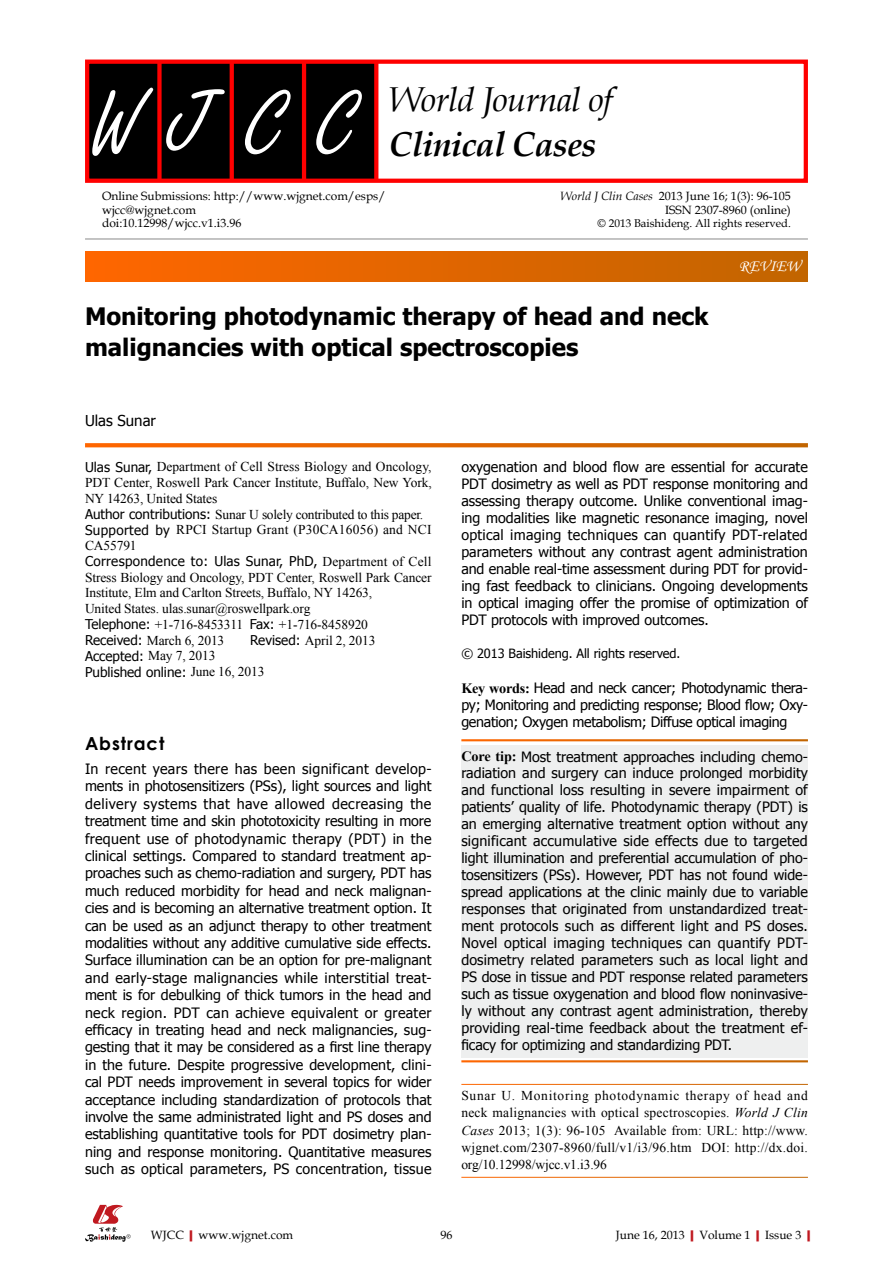
<style>
.page{position:relative;width:893px;height:1263px;background:#fff}
.page>*{position:absolute;margin:0;border:0;box-sizing:border-box;transform-origin:0 0}
.t1{font:94.5px "Freestyle Script";color:#fff;scale:.95 1}
.t2{font:italic 34.5px "Book Antiqua";letter-spacing:-.02em;color:#000}
.t3{font:italic 700 34.5px "Book Antiqua";letter-spacing:-.02em;color:#000}
.t4{font:700 24px/31.5px "Tahoma";color:#000}
.t5{font:700 18px "Century Gothic";letter-spacing:.05em;color:#000}
.t6{font:16.5px "Monotype Corsiva";color:#fff}
.t7{font:15px "Tahoma";color:#000}
.t8{font:14.25px/17px "Tahoma";letter-spacing:-.005em;color:#000;text-align:justify}
.t9{font:13.5px/15.8px "Times New Roman";letter-spacing:-.01em;color:#000}
.t10{font:13.5px/15.8px "Tahoma";letter-spacing:.01em;color:#000}
.t11{font:12.75px "Tahoma";letter-spacing:-.005em;color:#000}
.t12{font:12px/13.5px "Book Antiqua";color:#000;text-align:right}
.t13{font:11.25px "Book Antiqua";color:#000}
.s1{font-style:italic}
.s2{font-family:"Tahoma"}
.s3{font-family:"Times New Roman"}
.s4{font-family:"Times New Roman";font-weight:700}
.s5{font-weight:700;color:#c01920}
</style>
<div class="page">
<div style="left:85px;top:252px;width:723px;height:29px;background:linear-gradient(to right,#f60,#c16500)"></div>
<svg style="left:85px;top:443px;width:723px;height:4px;background:#e16a09"></svg>
<svg style="left:85px;top:1205px;width:46px;height:37px"></svg>
<hr style="left:85px;top:239px;width:723px;height:1px;background:#898989">
<div style="left:87px;top:61px;width:289px;height:121px;background:#000"></div>
<div style="left:157px;top:61px;width:5px;height:121px;background:#f00"></div>
<svg style="left:230px;top:65px;width:4px;height:113px"></svg>
<hr style="left:302px;top:61px;width:4px;height:121px;background:#f00">
<svg style="left:374px;top:65px;width:4px;height:113px"></svg>
<div style="left:85px;top:60px;width:723px;height:123px;border:4px solid #f00"></div>
<div style="left:461px;top:745px;width:347px;height:313px;background:#eeefef"></div>
<h1 class="t1" style="left:90px;top:72px;width:282px">WJCC</h1>
<h2 class="t2" style="left:389px;top:75px;width:225px">World Journal of</h2>
<h2 class="t3" style="left:389px;top:121px;width:209px">Clinical Cases</h2>
<p class="t12" style="left:102px;top:189px;width:285px;text-align:left">Online Submissions: http://www.wjgnet.com/esps/ wjcc@wjgnet.com<br>doi:10.12998/wjcc.v1.i3.96</p>
<p class="t12" style="left:561px;top:189px;width:232px"><span class="s1">World J Clin Cases</span> 2013 June 16; 1(3): 96-105<br>ISSN 2307-8960 (online)</p>
<p class="t13" style="left:598px;top:215px;width:195px">© 2013 Baishideng. All rights reserved.</p>
<p class="t6" style="left:739px;top:256px;width:63px">REVIEW</p>
<h3 class="t4" style="left:85px;top:298px;width:625px">Monitoring photodynamic therapy of head and neck malignancies with optical spectroscopies</h3>
<p class="t7" style="left:85px;top:410px;width:72px">Ulas Sunar</p>
<p class="t9" style="left:85px;top:459px;width:348px"><span class="s2">Ulas Sunar,</span> Department of Cell Stress Biology and Oncology, PDT Center, Roswell Park Cancer Institute, Buffalo, New York, NY 14263, United States<br><span class="s2">Author contributions:</span> Sunar U solely contributed to this paper.<br><span class="s2">Supported by</span> RPCI Startup Grant (P30CA16056) and NCI CA55791</p>
<p class="t10" style="left:85px;top:553px;width:348px">Correspondence to: Ulas Sunar, PhD, <span class="s3">Department of Cell</span></p>
<p class="t9" style="left:85px;top:569px;width:348px">Stress Biology and Oncology, PDT Center, Roswell Park Cancer Institute, Elm and Carlton Streets, Buffalo, NY 14263,<br>United States. ulas.sunar@roswellpark.org<br><span class="s2">Telephone:</span> +1-716-8453311 <span class="s2">Fax:</span> +1-716-8458920<br><span class="s2">Received:</span> March 6, 2013</p>
<p class="t9" style="left:250px;top:632px;width:127px"><span class="s2">Revised:</span> April 2, 2013</p>
<p class="t10" style="left:85px;top:647px;width:181px">Accepted: <span class="s3">May 7, 2013<br></span>Published online: <span class="s3">June 16, 2013</span></p>
<p class="t5" style="left:85px;top:730px;width:81px">Abstract</p>
<p class="t8" style="left:85px;top:759px;width:348px;line-height:17.4px">In recent years there has been significant develop&shy;ments in photosensitizers (PSs), light sources and light delivery systems that have allowed decreasing the treatment time and skin phototoxicity resulting in more frequent use of photodynamic therapy (PDT) in the clinical settings. Compared to standard treatment ap&shy;proaches such as chemo-radiation and surgery, PDT has much reduced morbidity for head and neck malignan&shy;cies and is becoming an alternative treatment option. It can be used as an adjunct therapy to other treatment modalities without any additive cumulative side effects.<br>Surface illumination can be an option for pre-malignant and early-stage malignancies while interstitial treat&shy;ment is for debulking of thick tumors in the head and neck region. PDT can achieve equivalent or greater efficacy in treating head and neck malignancies, sug&shy;gesting that it may be considered as a first line therapy in the future. Despite progressive development, clini&shy;cal PDT needs improvement in several topics for wider acceptance including standardization of protocols that involve the same administrated light and PS doses and establishing quantitative tools for PDT dosimetry plan&shy;ning and response monitoring. Quantitative measures such as optical parameters, PS concentration, tissue</p>
<p class="t8" style="left:461px;top:458px;width:348px">oxygenation and blood flow are essential for accurate PDT dosimetry as well as PDT response monitoring and assessing therapy outcome. Unlike conventional imag&shy;ing modalities like magnetic resonance imaging, novel optical imaging techniques can quantify PDT-related parameters without any contrast agent administration and enable real-time assessment during PDT for provid&shy;ing fast feedback to clinicians. Ongoing developments in optical imaging offer the promise of optimization of PDT protocols with improved outcomes.</p>
<p class="t11" style="left:461px;top:645px;width:221px">© 2013 Baishideng. All rights reserved.</p>
<p class="t8" style="left:461px;top:679px;width:348px"><span class="s4">Key words:</span> Head and neck cancer; Photodynamic thera&shy;py; Monitoring and predicting response; Blood flow; Oxy&shy;genation; Oxygen metabolism; Diffuse optical imaging</p>
<p class="t8" style="left:461px;top:747px;width:348px"><span class="s4">Core tip:</span> Most treatment approaches including chemo&shy;radiation and surgery can induce prolonged morbidity and functional loss resulting in severe impairment of patients’ quality of life. Photodynamic therapy (PDT) is an emerging alternative treatment option without any significant accumulative side effects due to targeted light illumination and preferential accumulation of pho&shy;tosensitizers (PSs). However, PDT has not found wide&shy;spread applications at the clinic mainly due to variable responses that originated from unstandardized treat&shy;ment protocols such as different light and PS doses.<br>Novel optical imaging techniques can quantify PDT&shy;dosimetry related parameters such as local light and PS dose in tissue and PDT response related parameters such as tissue oxygenation and blood flow noninvasive&shy;ly without any contrast agent administration, thereby providing real-time feedback about the treatment ef&shy;ficacy for optimizing and standardizing PDT.</p>
<p class="t9" style="left:461px;top:1087px;width:348px;line-height:17.2px;text-align:justify">Sunar U. Monitoring photodynamic therapy of head and neck malignancies with optical spectroscopies. <span class="s1">World J Clin Cases</span> 2013; 1(3): 96-105 Available from: URL: http://www. wjgnet.com/2307-8960/full/v1/i3/96.htm DOI: http://dx.doi. org/10.12998/wjcc.v1.i3.96</p>
<p class="t12" style="left:151px;top:1227px;width:144px">WJCC<span class="s5">|</span>www.wjgnet.com</p>
<p class="t12" style="left:440px;top:1227px;width:13px">96</p>
<p class="t12" style="left:616px;top:1227px;width:202px">June 16, 2013<span class="s5">|</span>Volume 1<span class="s5">|</span>Issue 3<span class="s5">|</span></p>
</div>
